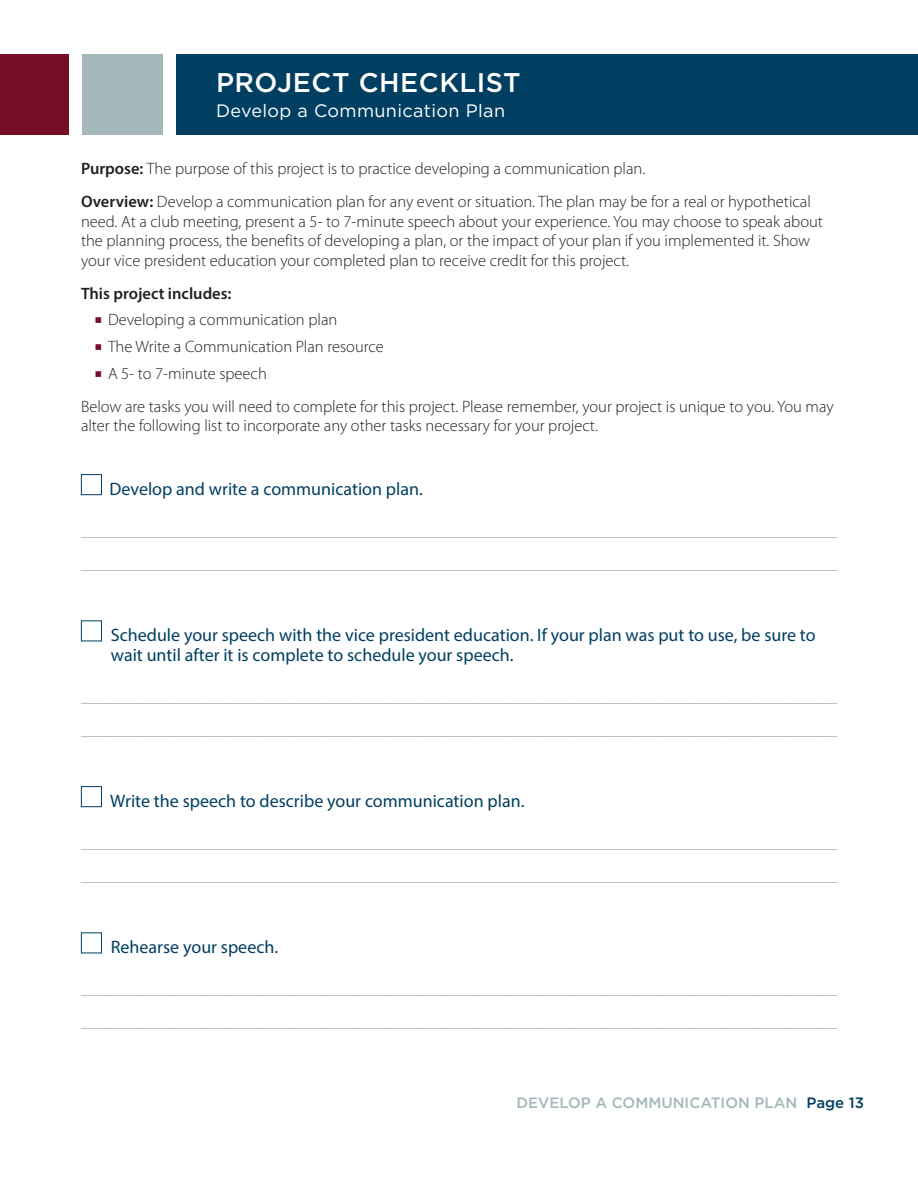
<style>
.page{position:relative;width:918px;height:1188px;background:#fff}
.page>*{position:absolute;margin:0;border:0;box-sizing:border-box;transform-origin:0 0}
.t1{font:500 27px "Gotham";letter-spacing:.02em;color:#fff}
.t2{font:300 18px/33px "Gotham";color:#a4b7ba}
.t3{font:18px/19.5px "Myriad Pro";color:#003f61}
.t4{font:18px "Gotham";letter-spacing:.02em;color:#fff}
.t5{font:300 16.5px/33px "Myriad Pro";color:#231f20}
.t6{font:600 16.5px "Myriad Pro";color:#231f20}
.t7{font:500 15px "Gotham";color:#a4b7ba}
.s1{font-weight:600}
.s2{font-family:"Minion Pro";font-weight:700;font-stretch:condensed;font-size:19.5px;color:#770e28}
.s3{color:#003f61}
</style>
<div class="page">
<div style="left:82px;top:54px;width:81px;height:81px;background:#a4b7ba"></div>
<div style="left:176px;top:54px;width:742px;height:81px;background:#003f61"></div>
<div style="left:0;top:54px;width:68px;height:81px;background:#770e28"></div>
<div style="left:81px;top:474px;width:21px;height:21px;border:1px solid #003f61"></div>
<div style="left:81px;top:620px;width:21px;height:21px;border:1px solid #003f61"></div>
<div style="left:81px;top:786px;width:21px;height:21px;border:1px solid #003f61"></div>
<div style="left:81px;top:932px;width:21px;height:21px;border:1px solid #003f61"></div>
<h1 class="t1" style="left:216px;top:70px;width:306px">PROJECT CHECKLIST</h1>
<p class="t4" style="left:216px;top:103px;width:291px">Develop a Communication Plan</p>
<p class="t5" style="left:81px;top:154px;width:731px"><span class="s1">Purpose:</span> The purpose of this project is to practice developing a communication plan.<br><span class="s1">Overview:</span> Develop a communication plan for any event or situation. The plan may be for a real or hypothetical</p>
<p class="t5" style="left:81px;top:213px;width:743px;line-height:19.5px">need. At a club meeting, present a 5- to 7-minute speech about your experience. You may choose to speak about the planning process, the benefits of developing a plan, or the impact of your plan if you implemented it. Show your vice president education your completed plan to receive credit for this project.</p>
<p class="t6" style="left:81px;top:287px;width:152px">This project includes:</p>
<p class="t5" style="left:94px;top:305px;width:244px"><span class="s2">■</span> Developing a communication plan</p>
<p class="t5" style="left:94px;top:331px;width:291px"><span class="s2">■</span> The Write a Communication Plan resource</p>
<p class="t5" style="left:81px;top:358px;width:754px;text-indent:13px"><span class="s2">■</span> A 5- to 7-minute speech<br>Below are tasks you will need to complete for this project. Please remember, your project is unique to you. You may</p>
<p class="t5" style="left:81px;top:410px;width:518px">alter the following list to incorporate any other tasks necessary for your project.</p>
<p class="t3" style="left:109px;top:481px;width:315px">Develop and write a communication plan.</p>
<p class="t2" style="left:81px;top:513px;width:758px">______________________________________________________________________ ______________________________________________________________________</p>
<p class="t3" style="left:111px;top:627px;width:706px">Schedule your speech with the vice president education. If your plan was put to use, be sure to wait until after it is complete to schedule your speech.</p>
<p class="t2" style="left:81px;top:679px;width:758px">______________________________________________________________________ ______________________________________________________________________</p>
<p class="t3" style="left:110px;top:793px;width:416px">Write the speech to describe your communication plan.</p>
<p class="t2" style="left:81px;top:825px;width:758px">______________________________________________________________________ ______________________________________________________________________</p>
<p class="t3" style="left:111px;top:939px;width:169px">Rehearse your speech.</p>
<p class="t2" style="left:81px;top:971px;width:758px">______________________________________________________________________ ______________________________________________________________________</p>
<p class="t7" style="left:516px;top:1096px;width:349px">DEVELOP A COMMUNICATION PLAN <span class="s3">Page 13</span></p>
</div>
